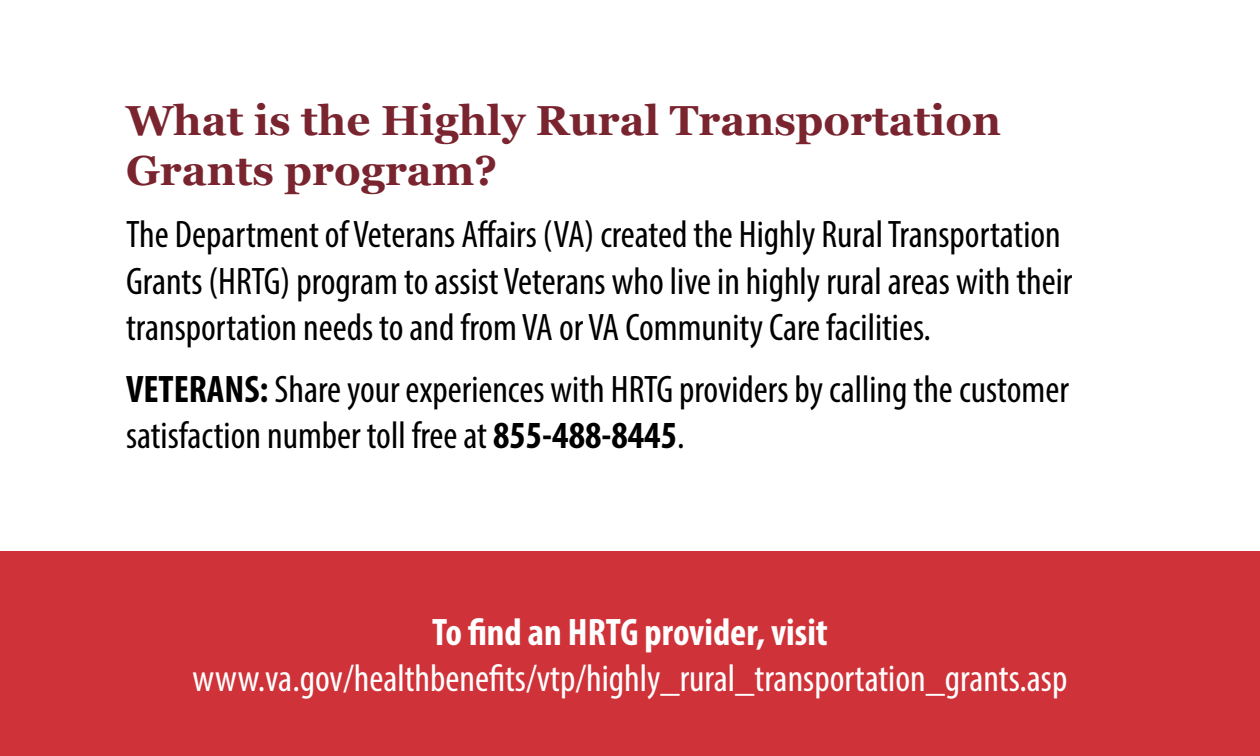
<style>
.page{position:relative;width:1260px;height:756px;background:#fff}
.page>*{position:absolute;margin:0;border:0;box-sizing:border-box;transform-origin:0 0}
.t1{font:700 42px/50.4px "Georgia";color:#79242f}
.t2{font:condensed 38.5px/46.2px "Myriad Pro";color:#000}
.t3{font:condensed 38.5px "Myriad Pro";color:#fff}
.t4{font:700 condensed 38.5px "Myriad Pro";color:#fff}
.s1{font-weight:700}
</style>
<div class="page">
<div style="left:0;top:551px;width:1260px;height:205px;background:#cf3339"></div>
<p class="t1" style="left:126px;top:93px;width:877px">What is the Highly Rural Transportation<br>Grants program?</p>
<p class="t2" style="left:126px;top:211px;width:948px">The Department of Veterans Affairs (VA) created the Highly Rural Transportation<br>Grants (HRTG) program to assist Veterans who live in highly rural areas with their transportation needs to and from VA or VA Community Care facilities.</p>
<p class="t2" style="left:126px;top:365px;width:944px"><span class="s1">VETERANS:</span> Share your experiences with HRTG providers by calling the customer satisfaction number toll free at <span class="s1">855-488-8445</span>.</p>
<p class="t4" style="left:432px;top:608px;width:397px">To find an HRTG provider, visit</p>
<p class="t3" style="left:193px;top:655px;width:876px">www.va.gov/healthbenefits/vtp/highly_rural_transportation_grants.asp</p>
</div>
